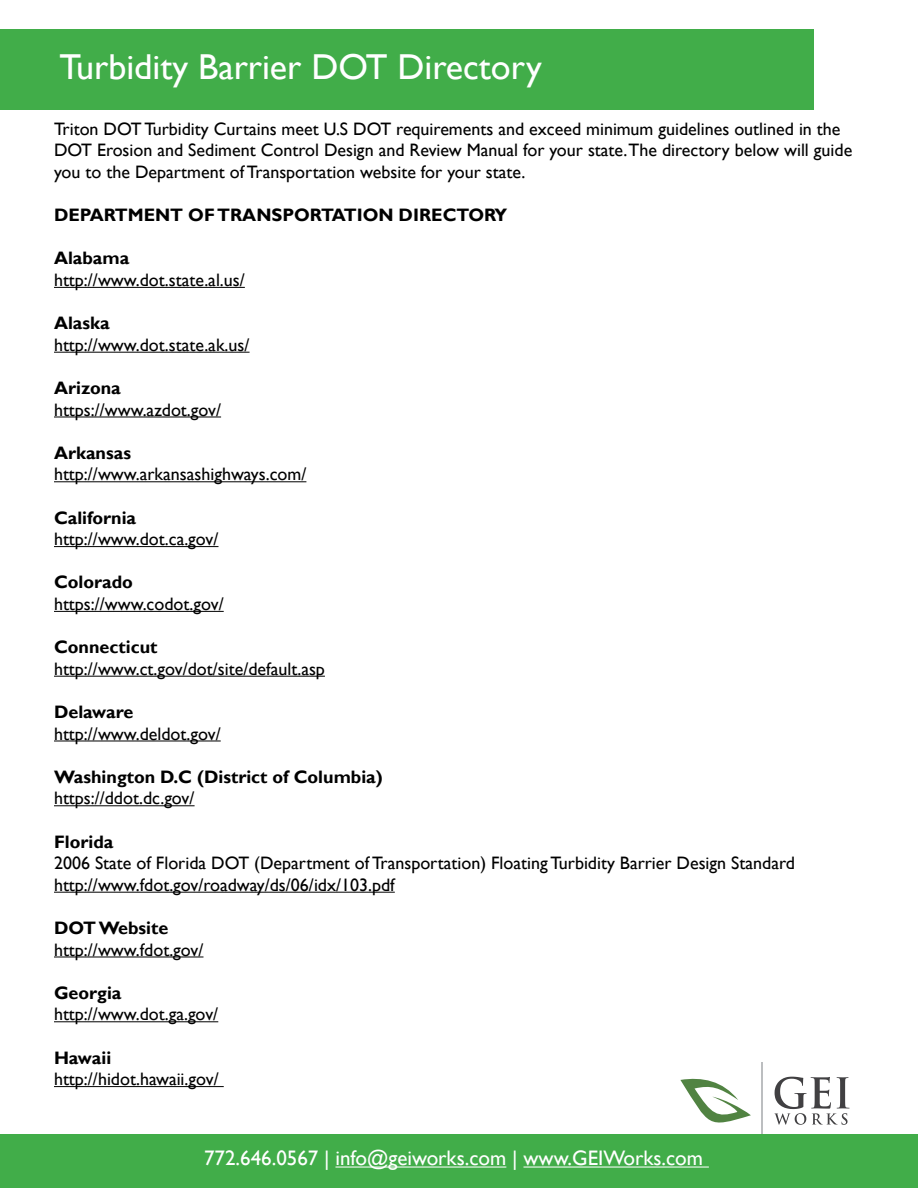
<style>
.page{position:relative;width:918px;height:1188px;background:#fff}
.page>*{position:absolute;margin:0;border:0;box-sizing:border-box;transform-origin:0 0}
.t1{font:36px "Gill Sans";color:#fff}
.t2{font:21px "Gill Sans";color:#fff}
.t3{font:18px/21.6px "Gill Sans";color:#000}
.t4{font:700 18px "Gill Sans";color:#000}
</style>
<div class="page">
<hr style="left:54px;top:287px;width:191px;height:1px;background:#000">
<hr style="left:54px;top:352px;width:196px;height:1px;background:#000">
<hr style="left:54px;top:417px;width:167px;height:1px;background:#000">
<hr style="left:54px;top:481px;width:252px;height:1px;background:#000">
<hr style="left:54px;top:546px;width:165px;height:1px;background:#000">
<hr style="left:54px;top:611px;width:170px;height:1px;background:#000">
<hr style="left:54px;top:676px;width:271px;height:1px;background:#000">
<hr style="left:54px;top:741px;width:167px;height:1px;background:#000">
<hr style="left:54px;top:805px;width:141px;height:1px;background:#000">
<hr style="left:54px;top:892px;width:341px;height:1px;background:#000">
<hr style="left:54px;top:957px;width:149px;height:1px;background:#000">
<hr style="left:54px;top:1021px;width:164px;height:1px;background:#000">
<hr style="left:54px;top:1086px;width:170px;height:1px;background:#000">
<div style="left:0;top:29px;width:814px;height:81px;background:#41ad49"></div>
<svg style="left:774px;top:1077px;width:76px;height:48px"></svg>
<svg style="left:680px;top:1078px;width:71px;height:45px"></svg>
<hr style="left:761px;top:1062px;width:2px;height:77px;background:#bcbec0">
<div style="left:0;top:1134px;width:918px;height:54px;background:#41ad49"></div>
<hr style="left:335px;top:1167px;width:171px;height:1px;background:#fff">
<hr style="left:523px;top:1167px;width:186px;height:1px;background:#fff">
<h1 class="t1" style="left:59px;top:46px;width:484px">Turbidity Barrier DOT Directory</h1>
<p class="t3" style="left:54px;top:118px;width:800px">Triton DOT Turbidity Curtains meet U.S DOT requirements and exceed minimum guidelines outlined in the<br>DOT Erosion and Sediment Control Design and Review Manual for your state.The directory below will guide you to the Department of Transportation website for your state.</p>
<p class="t4" style="left:54px;top:204px;width:455px">DEPARTMENT OF TRANSPORTATION DIRECTORY</p>
<p class="t4" style="left:54px;top:248px;width:77px">Alabama</p>
<p class="t3" style="left:54px;top:270px;width:192px">http://www.dot.state.al.us/</p>
<p class="t4" style="left:54px;top:312px;width:57px">Alaska</p>
<p class="t3" style="left:54px;top:334px;width:197px">http://www.dot.state.ak.us/</p>
<p class="t4" style="left:54px;top:377px;width:68px">Arizona</p>
<p class="t3" style="left:54px;top:399px;width:169px">https://www.azdot.gov/</p>
<p class="t4" style="left:54px;top:442px;width:79px">Arkansas</p>
<p class="t3" style="left:54px;top:464px;width:254px">http://www.arkansashighways.com/</p>
<p class="t4" style="left:54px;top:507px;width:84px">California</p>
<p class="t3" style="left:54px;top:529px;width:166px">http://www.dot.ca.gov/</p>
<p class="t4" style="left:54px;top:572px;width:80px">Colorado</p>
<p class="t3" style="left:54px;top:594px;width:171px">https://www.codot.gov/</p>
<p class="t4" style="left:54px;top:636px;width:105px">Connecticut</p>
<p class="t3" style="left:54px;top:658px;width:272px">http://www.ct.gov/dot/site/default.asp</p>
<p class="t4" style="left:54px;top:701px;width:81px">Delaware</p>
<p class="t3" style="left:54px;top:723px;width:168px">http://www.deldot.gov/</p>
<p class="t4" style="left:54px;top:766px;width:330px">Washington D.C (District of Columbia)</p>
<p class="t3" style="left:54px;top:788px;width:142px">https://ddot.dc.gov/</p>
<p class="t4" style="left:54px;top:831px;width:61px">Florida</p>
<p class="t3" style="left:54px;top:853px;width:743px">2006 State of Florida DOT (Department of Transportation) Floating Turbidity Barrier Design Standard http://www.fdot.gov/roadway/ds/06/idx/103.pdf</p>
<p class="t4" style="left:54px;top:917px;width:116px">DOT Website</p>
<p class="t3" style="left:54px;top:939px;width:151px">http://www.fdot.gov/</p>
<p class="t4" style="left:54px;top:982px;width:69px">Georgia</p>
<p class="t3" style="left:54px;top:1004px;width:166px">http://www.dot.ga.gov/</p>
<p class="t4" style="left:54px;top:1047px;width:59px">Hawaii</p>
<p class="t3" style="left:54px;top:1069px;width:166px">http://hidot.hawaii.gov/</p>
<p class="t2" style="left:204px;top:1146px;width:500px">772.646.0567 | info@geiworks.com | www.GEIWorks.com</p>
</div>
